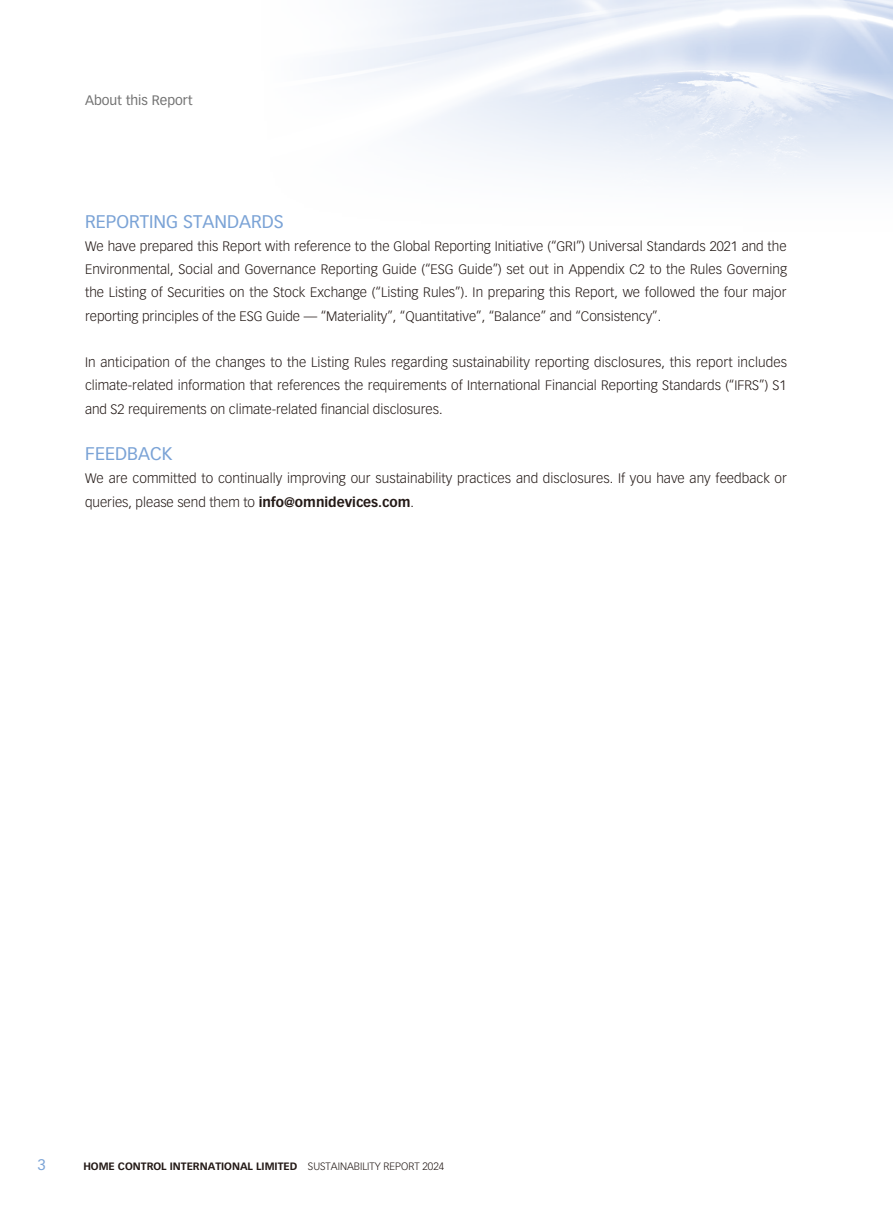
<style>
.page{position:relative;width:893px;height:1212px;background:#fff}
.page>*{position:absolute;margin:0;border:0;box-sizing:border-box;transform-origin:0 0}
.t1{font:18px "Vectora LT Std";color:#7ba3d6}
.t2{font:15px "Vectora LT Std";color:#7ba3d6}
.t3{font:300 13.5px/23.2px "Vectora LT Std";color:#231916;text-align:justify}
.t4{font:13.5px "Vectora LT Std";color:#727272}
.t5{font:700 10.5px "Vectora LT Std";color:#231916}
.t6{font:300 10.5px "Vectora LT Std";color:#231916}
.s1{font-weight:700}
</style>
<div class="page">
<p class="t4" style="left:85px;top:92px;width:109px">About this Report</p>
<h1 class="t1" style="left:85px;top:211px;width:200px">REPORTING STANDARDS</h1>
<p class="t3" style="left:85px;top:235px;width:703px">We have prepared this Report with reference to the Global Reporting Initiative (“GRI”) Universal Standards 2021 and the Environmental, Social and Governance Reporting Guide (“ESG Guide”) set out in Appendix C2 to the Rules Governing the Listing of Securities on the Stock Exchange (“Listing Rules”) In. preparing this Report, we followed the four major reporting principles of the ESG Guide — “Materiality “,” Quantitative “,” Balance” and “Consistency .“</p>
<p class="t3" style="left:85px;top:351px;width:703px">In anticipation of the changes to the Listing Rules regarding sustainability reporting disclosures, this report includes climate-related information that references the requirements of International Financial Reporting Standards (“IFRS”) 1S and 2S requirements on climate-related financial disclosures.</p>
<h1 class="t1" style="left:85px;top:443px;width:89px">FEEDBACK</h1>
<p class="t3" style="left:85px;top:467px;width:703px">We are committed to continually improving our sustainability practices and disclosures If. you have any feedback or queries, please send them to <span class="s1">info@omnidevices.com</span>.</p>
<p class="t2" style="left:37px;top:1156px;width:10px">3</p>
<p class="t5" style="left:83px;top:1159px;width:216px">HOME CONTROL INTERNATIONAL LIMITED</p>
<p class="t6" style="left:308px;top:1160px;width:138px">SUSTAINABILITY REPORT 2024</p>
</div>
